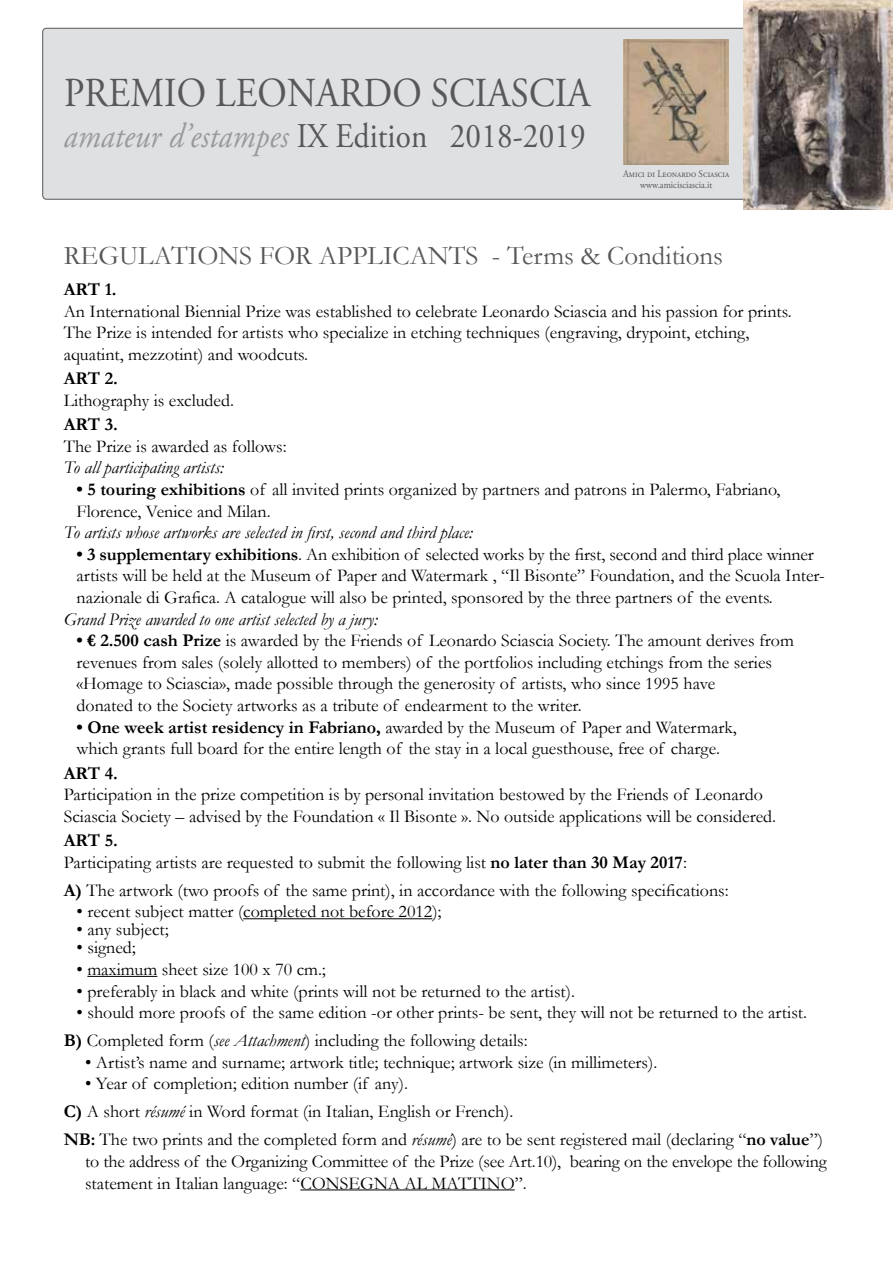
<style>
.page{position:relative;width:893px;height:1263px;background:#fff}
.page>*{position:absolute;margin:0;border:0;box-sizing:border-box;transform-origin:0 0}
.t1{font:41.1px "Adobe Garamond Pro";letter-spacing:.14em;color:#58585a;scale:.9 1}
.t2{font:34.65px "Adobe Garamond Pro";letter-spacing:.005em;color:#58585a;scale:.9 1}
.t3{font:27px "Garamond";color:#58585a}
.t4{font:18px/21.6px "Garamond";color:#000}
.t5{font:italic 18px "Garamond";color:#000}
.t6{font:700 18px "Garamond";letter-spacing:-.01em;color:#000}
.t7{font:10.2px/11.1px "Adobe Garamond Pro";color:#58585a;text-align:center;scale:.91 1}
.s1{font-style:italic;color:#9a9a9d}
.s2{font-weight:700}
.s3{font-style:italic}
</style>
<div class="page">
<hr style="left:243px;top:918px;width:189px;height:1px;background:#000">
<hr style="left:87px;top:976px;width:70px;height:1px;background:#000">
<hr style="left:300px;top:1189px;width:215px;height:1px;background:#000">
<div style="left:43px;top:28px;width:807px;height:171px;background:#dfe0e1;border-radius:4px"></div>
<div style="left:43px;top:28px;width:807px;height:171px;border:1px solid #58585a;border-radius:4px"></div>
<img style="left:743px;top:0;width:150px;height:209px">
<img style="left:624px;top:39px;width:105px;height:126px">
<h1 class="t1" style="left:64px;top:68px;width:580px">Premio Leonardo Scias cia</h1>
<h2 class="t2" style="left:64px;top:116px;width:581px"><span class="s1">amateur d’estampes</span> IX Edition 2018-2019</h2>
<p class="t7" style="left:623px;top:169px;width:118px">Amici di Leonardo Sciascia www.amicisciascia.it</p>
<h3 class="t3" style="left:64px;top:240px;width:661px">REGULATIONS FOR APPLICANTS - Terms &amp; Conditions</h3>
<p class="t6" style="left:64px;top:279px;width:54px">ART 1.</p>
<p class="t4" style="left:64px;top:300px;width:729px">An International Biennial Prize was established to celebrate Leonardo Sciascia and his passion for prints.<br>The Prize is intended for artists who specialize in etching techniques (engraving, drypoint, etching, aquatint, mezzotint) and woodcuts.</p>
<p class="t6" style="left:64px;top:368px;width:56px">ART 2.</p>
<p class="t4" style="left:64px;top:389px;width:172px">Lithography is excluded.</p>
<p class="t6" style="left:64px;top:414px;width:56px">ART 3.</p>
<p class="t4" style="left:64px;top:435px;width:224px">The Prize is awarded as follows:</p>
<p class="t5" style="left:64px;top:457px;width:162px">To all participating artists:</p>
<p class="t4" style="left:77px;top:478px;width:705px"><span class="s2">• 5 touring exhibitions</span> of all invited prints organized by partners and patrons in Palermo, Fabriano,<br>Florence, Venice and Milan.</p>
<p class="t5" style="left:64px;top:522px;width:411px">To artists whose artworks are selected in first, second and third place:</p>
<p class="t4" style="left:77px;top:543px;width:750px"><span class="s2">• 3 supplementary exhibitions</span>. An exhibition of selected works by the first, second and third place winner artists will be held at the Museum of Paper and Watermark , “Il Bisonte” Foundation, and the Scuola Inter&shy;nazionale di Grafica. A catalogue will also be printed, sponsored by the three partners of the events.</p>
<p class="t5" style="left:64px;top:608px;width:315px">Grand Prize awarded to one artist selected by a jury:</p>
<p class="t4" style="left:77px;top:630px;width:719px"><span class="s2">• € 2.500 cash Prize</span> is awarded by the Friends of Leonardo Sciascia Society. The amount derives from revenues from sales (solely allotted to members) of the portfolios including etchings from the series «Homage to Sciascia», made possible through the generosity of artists, who since 1995 have<br>donated to the Society artworks as a tribute of endearment to the writer.</p>
<p class="t4" style="left:77px;top:716px;width:662px"><span class="s2">• One week artist residency in Fabriano,</span> awarded by the Museum of Paper and Watermark, which grants full board for the entire length of the stay in a local guesthouse, free of charge.</p>
<p class="t6" style="left:64px;top:762px;width:56px">ART 4.</p>
<p class="t4" style="left:64px;top:783px;width:714px">Participation in the prize competition is by personal invitation bestowed by the Friends of Leonardo<br>Sciascia Society – advised by the Foundation « Il Bisonte ». No outside applications will be considered.</p>
<p class="t4" style="left:64px;top:829px;width:625px"><span class="s2">ART 5.<br></span>Participating artists are requested to submit the following list <span class="s2">no later than 30 May 2017</span>:</p>
<p class="t4" style="left:64px;top:879px;width:666px"><span class="s2">A)</span> The artwork (two proofs of the same print), in accordance with the following specifications:</p>
<p class="t4" style="left:77px;top:901px;width:367px">• recent subject matter (completed not before 2012);</p>
<p class="t4" style="left:77px;top:919px;width:94px">• any subject;</p>
<p class="t4" style="left:77px;top:937px;width:61px">• signed;</p>
<p class="t4" style="left:77px;top:958px;width:251px">• maximum sheet size 100 x 70 cm.;</p>
<p class="t4" style="left:77px;top:980px;width:500px">• preferably in black and white (prints will not be returned to the artist).</p>
<p class="t4" style="left:64px;top:998px;width:745px;line-height:27.9px;text-indent:13px">• should more proofs of the same edition -or other prints- be sent, they will not be returned to the artist.<br><span class="s2">B)</span> Completed form (<span class="s3">see Attachment</span>) including the following details:</p>
<p class="t4" style="left:85px;top:1051px;width:574px">• Artist’s name and surname; artwork title; technique; artwork size (in millimeters).</p>
<p class="t4" style="left:64px;top:1069px;width:761px;line-height:27.9px;text-indent:21px">• Year of completion; edition number (if any).<br><span class="s2">C)</span> A short <span class="s3">résumé</span> in Word format (in Italian, English or French).<br><span class="s2">NB:</span> The two prints and the completed form and <span class="s3">résumé</span>) are to be sent registered mail (declaring “<span class="s2">no value</span>”)</p>
<p class="t4" style="left:85px;top:1150px;width:743px">to the address of the Organizing Committee of the Prize (see Art.10), bearing on the envelope the following statement in Italian language: “CONSEGNA AL MATTINO”.</p>
</div>
